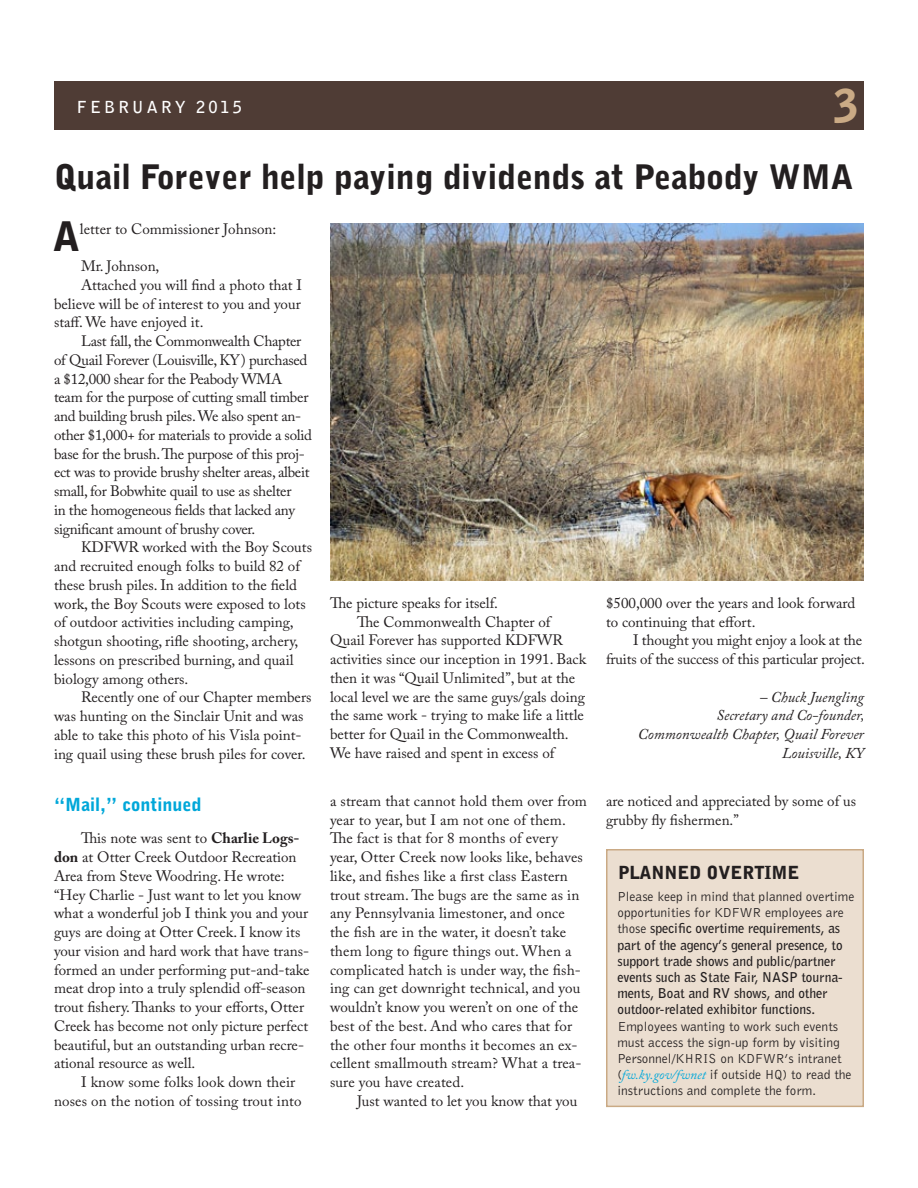
<style>
.page{position:relative;width:918px;height:1188px;background:#fff}
.page>*{position:absolute;margin:0;border:0;box-sizing:border-box;transform-origin:0 0}
.t1{font:900 45px "Bell Gothic Std";color:#caaa85}
.t2{font:900 40.65px "Bell Gothic BT";color:#231f20}
.t3{font:900 33.75px "Bell Gothic BT";color:#231f20}
.t4{font:900 18px "Bell Gothic BT";color:#00a7d9}
.t5{font:900 18px "Bell Gothic BT";color:#231f20}
.t6{font:700 16.5px "Bell Gothic Std";letter-spacing:.18em;color:#fff}
.t7{font:15px/18.8px "Adobe Caslon Pro";color:#231f20}
.t8{font:15px "Adobe Caslon Pro";letter-spacing:-.02em;color:#231f20}
.t9{font:italic 15px/18.8px "Adobe Caslon Pro";color:#231f20;text-align:right}
.t10{font:700 13.5px/16.2px "Bell Gothic BT";color:#231f20}
.t11{font:13.5px/16.2px "Bell Gothic BT";color:#231f20}
.s1{font-weight:700}
.s2{font-weight:400}
.s3{font-family:"Adobe Caslon Pro";font-style:italic;color:#00a7d9}
</style>
<div class="page">
<div style="left:54px;top:81px;width:810px;height:48px;background:#4f3c35"></div>
<div style="left:606px;top:849px;width:258px;height:258px;background:#ebded0;border:2px solid #caaa85"></div>
<img style="left:330px;top:224px;width:534px;height:356px">
<p class="t6" style="left:77px;top:97px;width:166px">FEBRUARY 2015</p>
<h1 class="t1" style="left:834px;top:80px;width:27px">3</h1>
<h3 class="t3" style="left:54px;top:156px;width:801px">Quail Forever help paying dividends at Peabody WMA</h3>
<h2 class="t2" style="left:53px;top:211px;width:29px">A</h2>
<p class="t7" style="left:80px;top:219px;width:198px">letter to Commissioner Johnson:</p>
<p class="t7" style="left:81px;top:257px;width:80px">Mr. Johnson,</p>
<p class="t7" style="left:81px;top:275px;width:223px">Attached you will find a photo that I</p>
<p class="t7" style="left:54px;top:294px;width:248px">believe will be of interest to you and your</p>
<p class="t7" style="left:54px;top:313px;width:151px">staff. We have enjoyed it.</p>
<p class="t8" style="left:81px;top:332px;width:222px">Last fall, the Commonwealth Chapter</p>
<p class="t8" style="left:54px;top:351px;width:255px">of Quail Forever (Louisville, KY) purchased</p>
<p class="t8" style="left:54px;top:370px;width:230px">a $12,000 shear for the Peabody WMA</p>
<p class="t8" style="left:54px;top:389px;width:256px">team for the purpose of cutting small timber</p>
<p class="t8" style="left:54px;top:407px;width:249px">and building brush piles. We also spent an-</p>
<p class="t8" style="left:54px;top:426px;width:259px">other $1,000+ for materials to provide a solid</p>
<p class="t8" style="left:54px;top:445px;width:252px">base for the brush. The purpose of this proj-</p>
<p class="t8" style="left:54px;top:464px;width:257px">ect was to provide brushy shelter areas, albeit</p>
<p class="t8" style="left:54px;top:482px;width:239px">small, for Bobwhite quail to use as shelter</p>
<p class="t8" style="left:54px;top:501px;width:243px">in the homogeneous fields that lacked any</p>
<p class="t8" style="left:54px;top:520px;width:203px">significant amount of brushy cover.</p>
<p class="t7" style="left:81px;top:538px;width:233px">KDFWR worked with the Boy Scouts</p>
<p class="t7" style="left:54px;top:557px;width:248px">and recruited enough folks to build 82 of</p>
<p class="t7" style="left:54px;top:575px;width:245px">these brush piles. In addition to the field</p>
<p class="t7" style="left:54px;top:594px;width:253px">work, the Boy Scouts were exposed to lots</p>
<p class="t7" style="left:54px;top:613px;width:241px">of outdoor activities including camping,</p>
<p class="t7" style="left:54px;top:632px;width:246px">shotgun shooting, rifle shooting, archery,</p>
<p class="t7" style="left:54px;top:650px;width:241px">lessons on prescribed burning, and quail</p>
<p class="t7" style="left:54px;top:669px;width:136px">biology among others.</p>
<p class="t7" style="left:81px;top:688px;width:232px">Recently one of our Chapter members</p>
<p class="t7" style="left:54px;top:707px;width:251px">was hunting on the Sinclair Unit and was</p>
<p class="t7" style="left:54px;top:725px;width:249px">able to take this photo of his Visla point-</p>
<p class="t7" style="left:54px;top:744px;width:253px">ing quail using these brush piles for cover.</p>
<p class="t7" style="left:330px;top:593px;width:169px">The picture speaks for itself.</p>
<p class="t7" style="left:357px;top:612px;width:195px">The Commonwealth Chapter of</p>
<p class="t7" style="left:330px;top:631px;width:234px">Quail Forever has supported KDFWR</p>
<p class="t7" style="left:330px;top:650px;width:258px">activities since our inception in 1991. Back</p>
<p class="t7" style="left:330px;top:668px;width:247px">then it was “Quail Unlimited”, but at the</p>
<p class="t7" style="left:330px;top:687px;width:256px">local level we are the same guys/gals doing</p>
<p class="t7" style="left:330px;top:706px;width:255px">the same work - trying to make life a little</p>
<p class="t7" style="left:330px;top:725px;width:240px">better for Quail in the Commonwealth.</p>
<p class="t7" style="left:330px;top:743px;width:226px">We have raised and spent in excess of</p>
<p class="t7" style="left:606px;top:593px;width:251px">$500,000 over the years and look forward to continuing that effort.</p>
<p class="t7" style="left:606px;top:631px;width:261px;text-align:right">I thought you might enjoy a look at the fruits of the success of this particular project.</p>
<p class="t9" style="left:638px;top:687px;width:228px">– Chuck Juengling<br>Secretary and Co-founder,<br>Commonwealth Chapter, Quail Forever<br>Louisville, KY</p>
<p class="t4" style="left:54px;top:793px;width:149px">“Mail,” continued</p>
<p class="t7" style="left:54px;top:829px;width:257px;text-indent:27px">This note was sent to <span class="s1">Charlie Logs&shy;don</span> at Otter Creek Outdoor Recreation Area from Steve Woodring. He wrote: “Hey Charlie - Just want to let you know what a wonderful job I think you and your guys are doing at Otter Creek. I know its your vision and hard work that have trans&shy;formed an under performing put-and-take meat drop into a truly splendid off-season trout fishery. Thanks to your efforts, Otter Creek has become not only picture perfect beautiful, but an outstanding urban recre&shy;ational resource as well.</p>
<p class="t7" style="left:54px;top:1073px;width:249px;text-indent:27px">I know some folks look down their noses on the notion of tossing trout into</p>
<p class="t7" style="left:330px;top:791px;width:259px">a stream that cannot hold them over from year to year, but I am not one of them.<br>The fact is that for 8 months of every year, Otter Creek now looks like, behaves like, and fishes like a first class Eastern trout stream. The bugs are the same as in any Pennsylvania limestoner, and once the fish are in the water, it doesn’t take them long to figure things out. When a complicated hatch is under way, the fish&shy;ing can get downright technical, and you wouldn’t know you weren’t on one of the best of the best. And who cares that for the other four months it becomes an ex&shy;cellent smallmouth stream? What a trea&shy;sure you have created.</p>
<p class="t7" style="left:357px;top:1091px;width:222px">Just wanted to let you know that you</p>
<p class="t7" style="left:606px;top:791px;width:252px">are noticed and appreciated by some of us grubby fly fishermen.”</p>
<p class="t5" style="left:618px;top:861px;width:183px">PLANNED OVERTIME</p>
<p class="t10" style="left:617px;top:888px;width:238px"><span class="s2">Please keep in mind that planned overtime opportunities for KDFWR employees are those</span> specific overtime requirements, as part of the agency’s general presence, to support trade shows and public/partner events such as State Fair, NASP tourna&shy;ments, Boat and RV shows, and other outdoor-related exhibitor functions.</p>
<p class="t11" style="left:617px;top:1018px;width:236px">Employees wanting to work such events must access the sign-up form by visiting Personnel/KHRIS on KDFWR’s intranet (<span class="s3">fw.ky.gov/fwnet</span> if outside HQ) to read the instructions and complete the form.</p>
</div>
